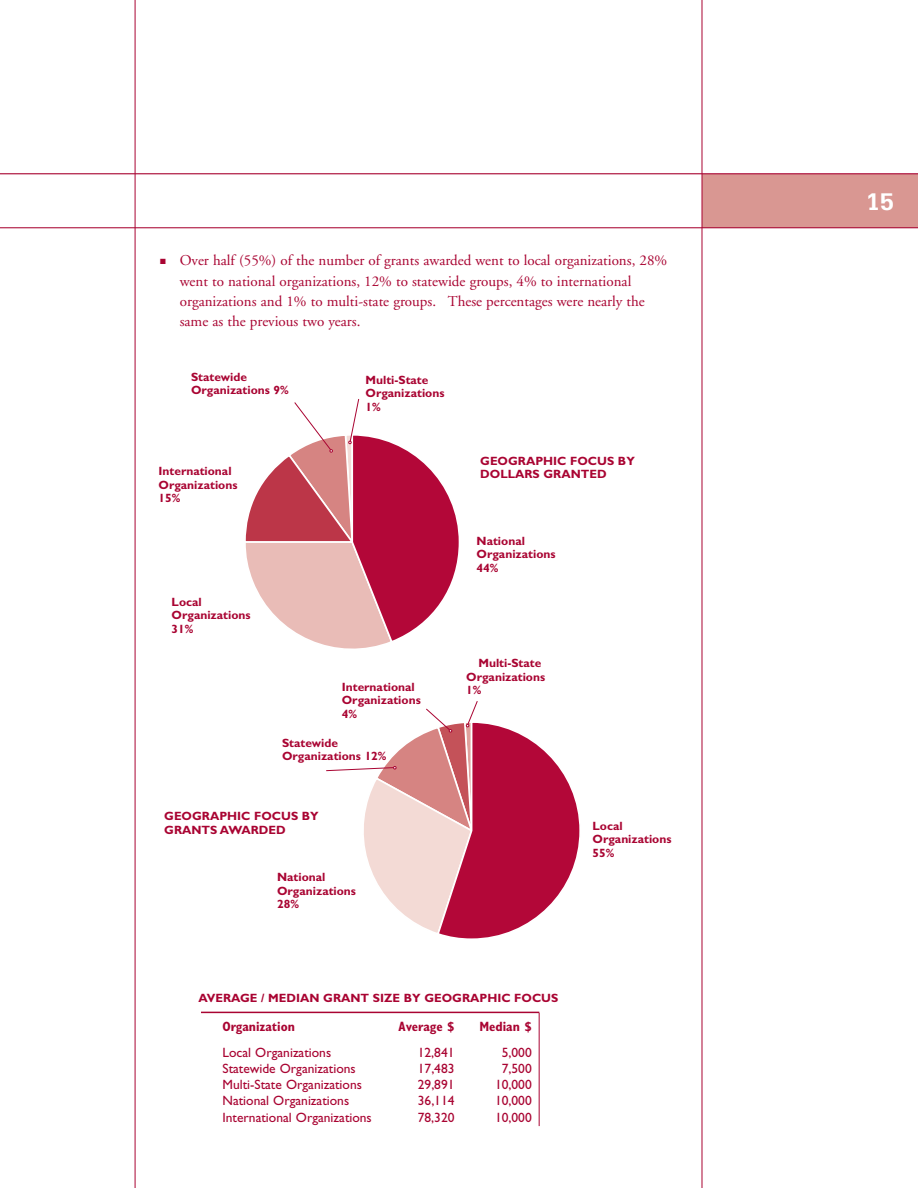
<style>
.page{position:relative;width:918px;height:1188px;background:#fff}
.page>*{position:absolute;margin:0;border:0;box-sizing:border-box;transform-origin:0 0}
.t1{font:700 25.5px "Serifa";color:#fff}
.t2{font:15px/20.2px "Adobe Garamond";color:#a90432}
.t3{font:13.5px "Gill Sans";color:#a90432}
.t4{font:700 condensed 13.5px "Gill Sans";color:#a90432}
.t5{font:700 12px/13.5px "Gill Sans";color:#a90432}
</style>
<div class="page">
<div style="left:702px;top:174px;width:216px;height:54px;background:#d99792"></div>
<hr style="left:135px;top:0;width:1px;height:1188px;background:#a90432">
<hr style="left:702px;top:0;width:1px;height:1188px;background:#a90432">
<hr style="left:0;top:173px;width:918px;height:1px;background:#a90432">
<hr style="left:0;top:227px;width:918px;height:1px;background:#a90432">
<hr style="left:201px;top:1012px;width:338px;height:1px;background:#a90432">
<hr style="left:539px;top:1013px;width:1px;height:113px;background:#a90432">
<svg style="left:245px;top:399px;width:214px;height:250px"></svg>
<svg style="left:326px;top:701px;width:254px;height:238px"></svg>
<p class="t2" style="left:180px;top:252px;width:489px;text-indent:-20px">■ Over half (55%) of the number of grants awarded went to local organizations, 28% went to national organizations, 12% to statewide groups, 4% to international organizations and 1% to multi-state groups. These percentages were nearly the same as the previous two years.</p>
<p class="t5" style="left:191px;top:371px;width:99px">Statewide<br>Organizations 9%</p>
<p class="t5" style="left:159px;top:466px;width:80px">International<br>Organizations<br>15%</p>
<p class="t5" style="left:172px;top:596px;width:80px">Local<br>Organizations<br>31%</p>
<p class="t5" style="left:366px;top:374px;width:80px">Multi-State<br>Organizations<br>1%</p>
<p class="t5" style="left:342px;top:681px;width:80px">International<br>Organizations<br>4%</p>
<p class="t5" style="left:282px;top:737px;width:106px">Statewide<br>Organizations 12%</p>
<p class="t5" style="left:164px;top:811px;width:156px">GEOGRAPHIC FOCUS BY<br>GRANTS AWARDED</p>
<p class="t5" style="left:277px;top:872px;width:80px">National<br>Organizations<br>28%</p>
<p class="t5" style="left:480px;top:455px;width:156px">GEOGRAPHIC FOCUS BY<br>DOLLARS GRANTED</p>
<p class="t5" style="left:477px;top:535px;width:80px">National<br>Organizations<br>44%</p>
<p class="t5" style="left:466px;top:658px;width:80px;text-indent:12px">Multi-State<br>Organizations<br>1%</p>
<p class="t5" style="left:593px;top:820px;width:80px">Local<br>Organizations<br>55%</p>
<p class="t5" style="left:199px;top:992px;width:361px">AVERAGE / MEDIAN GRANT SIZE BY GEOGRAPHIC FOCUS</p>
<p class="t4" style="left:223px;top:1022px;width:74px">Organization</p>
<p class="t4" style="left:399px;top:1022px;width:57px">Average $</p>
<p class="t4" style="left:479px;top:1022px;width:54px">Median $</p>
<p class="t3" style="left:223px;top:1047px;width:110px">Local Organizations</p>
<p class="t3" style="left:418px;top:1047px;width:38px">12,841</p>
<p class="t3" style="left:502px;top:1047px;width:31px">5,000</p>
<p class="t3" style="left:223px;top:1064px;width:135px">Statewide Organizations</p>
<p class="t3" style="left:418px;top:1064px;width:38px">17,483</p>
<p class="t3" style="left:502px;top:1064px;width:31px">7,500</p>
<p class="t3" style="left:223px;top:1080px;width:141px">Multi-State Organizations</p>
<p class="t3" style="left:418px;top:1080px;width:38px">29,891</p>
<p class="t3" style="left:495px;top:1080px;width:38px">10,000</p>
<p class="t3" style="left:223px;top:1096px;width:128px">National Organizations</p>
<p class="t3" style="left:418px;top:1096px;width:38px">36,114</p>
<p class="t3" style="left:495px;top:1096px;width:38px">10,000</p>
<p class="t3" style="left:223px;top:1113px;width:151px">International Organizations</p>
<p class="t3" style="left:418px;top:1113px;width:38px">78,320</p>
<p class="t3" style="left:495px;top:1113px;width:38px">10,000</p>
<h1 class="t1" style="left:866px;top:193px;width:30px">15</h1>
</div>
